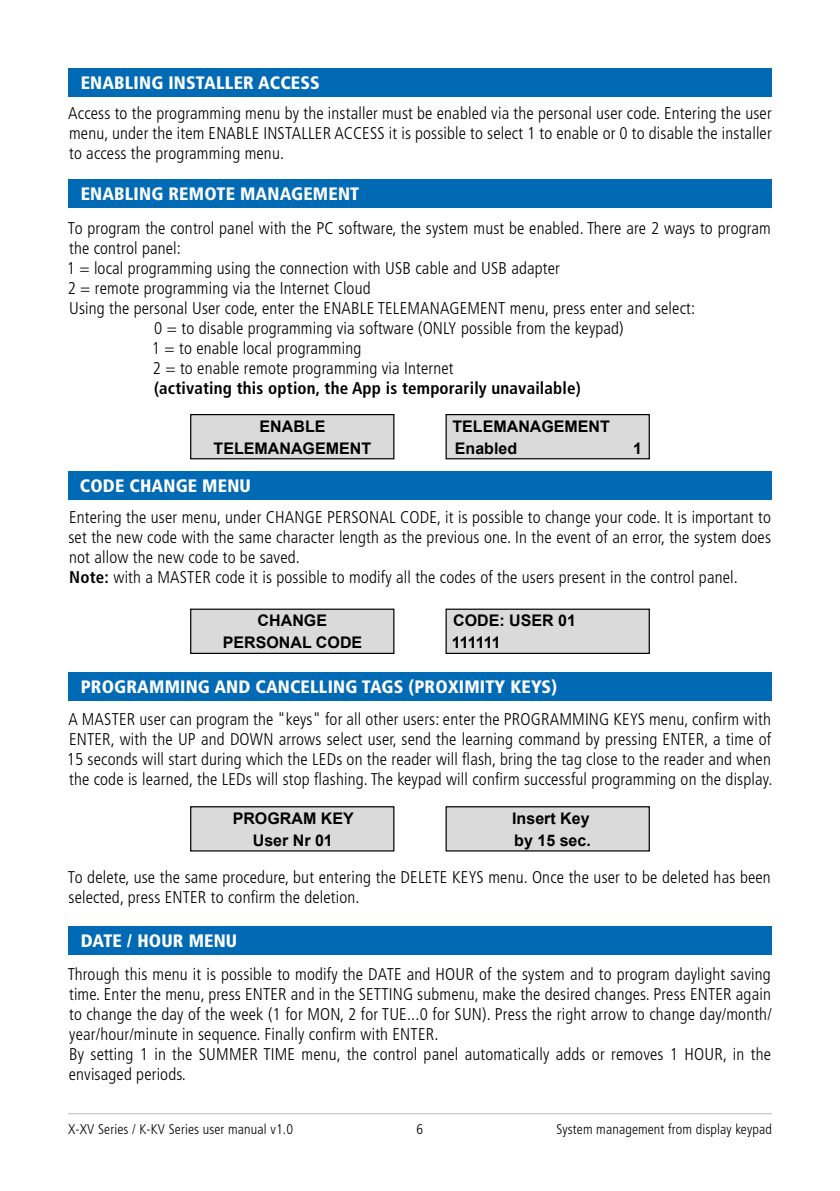
<style>
.page{position:relative;width:840px;height:1191px;background:#fff}
.page>*{position:absolute;margin:0;border:0;box-sizing:border-box;transform-origin:0 0}
.t1{font:900 condensed 18px "Frutiger LT Std";letter-spacing:.01em;color:#fff}
.t2{font:300 condensed 17px/20px "Frutiger LT Std";letter-spacing:.01em;color:#000}
.t3{font:700 condensed 17px "Frutiger LT Std";letter-spacing:.01em;color:#000}
.t4{font:700 16px/22px "Arial";color:#000;text-align:center}
.t5{font:300 condensed 14px "Frutiger LT Std";letter-spacing:.01em;color:#000}
.s1{font-weight:700}
</style>
<div class="page">
<hr style="left:68px;top:1113px;width:703px;height:1px;background:#bcbcbc">
<div style="left:68px;top:68px;width:703px;height:28px;background:#006ab4"></div>
<div style="left:68px;top:179px;width:703px;height:29px;background:#006ab4"></div>
<div style="left:68px;top:471px;width:703px;height:29px;background:#006ab4"></div>
<div style="left:68px;top:672px;width:703px;height:28px;background:#006ab4"></div>
<div style="left:68px;top:926px;width:703px;height:28px;background:#006ab4"></div>
<div style="left:191px;top:414px;width:202px;height:45px;background:#dadada"></div>
<div style="left:190px;top:414px;width:204px;height:45px;border:1px solid #000"></div>
<div style="left:191px;top:609px;width:202px;height:44px;background:#dadada"></div>
<div style="left:190px;top:608px;width:204px;height:46px;border:1px solid #000"></div>
<div style="left:191px;top:806px;width:202px;height:45px;background:#dadada"></div>
<div style="left:190px;top:806px;width:204px;height:45px;border:1px solid #000"></div>
<div style="left:446px;top:414px;width:203px;height:45px;background:#dadada"></div>
<div style="left:445px;top:414px;width:204px;height:45px;border:1px solid #000"></div>
<div style="left:446px;top:609px;width:203px;height:44px;background:#dadada"></div>
<div style="left:445px;top:608px;width:204px;height:46px;border:1px solid #000"></div>
<div style="left:446px;top:806px;width:203px;height:45px;background:#dadada"></div>
<div style="left:445px;top:806px;width:204px;height:45px;border:1px solid #000"></div>
<p class="t1" style="left:81px;top:72px;width:241px">ENABLING INSTALLER ACCESS</p>
<p class="t2" style="left:68px;top:104px;width:704px;text-align:justify">Access to the programming menu by the installer must be enabled via the personal user code. Entering the user menu, under the item ENABLE INSTALLER ACCESS it is possible to select 1 to enable or 0 to disable the installer to access the programming menu.</p>
<p class="t1" style="left:81px;top:183px;width:280px">ENABLING REMOTE MANAGEMENT</p>
<p class="t2" style="left:68px;top:218px;width:704px">To program the control panel with the PC software, the system must be enabled. There are 2 ways to program</p>
<p class="t2" style="left:69px;top:238px;width:113px">the control panel:</p>
<p class="t2" style="left:67px;top:258px;width:494px">1 = local programming using the connection with USB cable and USB adapter</p>
<p class="t2" style="left:68px;top:278px;width:304px">2 = remote programming via the Internet Cloud</p>
<p class="t2" style="left:69px;top:298px;width:627px">Using the personal User code, enter the ENABLE TELEMANAGEMENT menu, press enter and select:</p>
<p class="t2" style="left:154px;top:318px;width:470px">0 = to disable programming via software (ONLY possible from the keypad)</p>
<p class="t2" style="left:152px;top:338px;width:211px">1 = to enable local programming</p>
<p class="t2" style="left:153px;top:358px;width:302px">2 = to enable remote programming via Internet</p>
<p class="t3" style="left:154px;top:378px;width:428px">(activating this option, the App is temporarily unavailable)</p>
<p class="t4" style="left:213px;top:415px;width:159px">ENABLE<br>TELEMANAGEMENT</p>
<p class="t1" style="left:80px;top:475px;width:172px">CODE CHANGE MENU</p>
<p class="t4" style="left:452px;top:415px;width:159px;text-align:left">TELEMANAGEMENT<br>Enabled</p>
<p class="t4" style="left:632px;top:437px;width:10px">1</p>
<p class="t2" style="left:68px;top:507px;width:703px">Entering the user menu, under CHANGE PERSONAL CODE, it is possible to change your code. It is important to set the new code with the same character length as the previous one. In the event of an error, the system does not allow the new code to be saved.<br><span class="s1">Note:</span> with a MASTER code it is possible to modify all the codes of the users present in the control panel.</p>
<p class="t4" style="left:223px;top:610px;width:141px">CHANGE<br>PERSONAL CODE</p>
<p class="t4" style="left:451px;top:610px;width:126px;text-align:left">CODE: USER 01<br>111111</p>
<p class="t1" style="left:81px;top:676px;width:477px">PROGRAMMING AND CANCELLING TAGS (PROXIMITY KEYS)</p>
<p class="t2" style="left:67px;top:709px;width:707px;text-align:justify">A MASTER user can program the "keys" for all other users: enter the PROGRAMMING KEYS menu, confirm with ENTER, with the UP and DOWN arrows select user, send the learning command by pressing ENTER, a time of 15 seconds will start during which the LEDs on the reader will flash, bring the tag close to the reader and when the code is learned, the LEDs will stop flashing. The keypad will confirm successful programming on the display.</p>
<p class="t4" style="left:232px;top:807px;width:122px">PROGRAM KEY<br>User Nr 01</p>
<p class="t4" style="left:512px;top:807px;width:80px;text-align:left">Insert Key by 15 sec.</p>
<p class="t2" style="left:68px;top:867px;width:704px">To delete, use the same procedure, but entering the DELETE KEYS menu. Once the user to be deleted has been selected, press ENTER to confirm the deletion.</p>
<p class="t1" style="left:81px;top:930px;width:158px">DATE / HOUR MENU</p>
<p class="t2" style="left:68px;top:964px;width:705px">Through this menu it is possible to modify the DATE and HOUR of the system and to program daylight saving time. Enter the menu, press ENTER and in the SETTING submenu, make the desired changes. Press ENTER again to change the day of the week (1 for MON, 2 for TUE...0 for SUN). Press the right arrow to change day/month/ year/hour/minute in sequence. Finally confirm with ENTER.<br>By setting 1 in the SUMMER TIME menu, the control panel automatically adds or removes 1 HOUR, in the envisaged periods.</p>
<p class="t5" style="left:68px;top:1121px;width:226px">X-XV Series / K-KV Series user manual v1.0</p>
<p class="t5" style="left:416px;top:1121px;width:8px">6</p>
<p class="t5" style="left:556px;top:1121px;width:217px">System management from display keypad</p>
</div>
